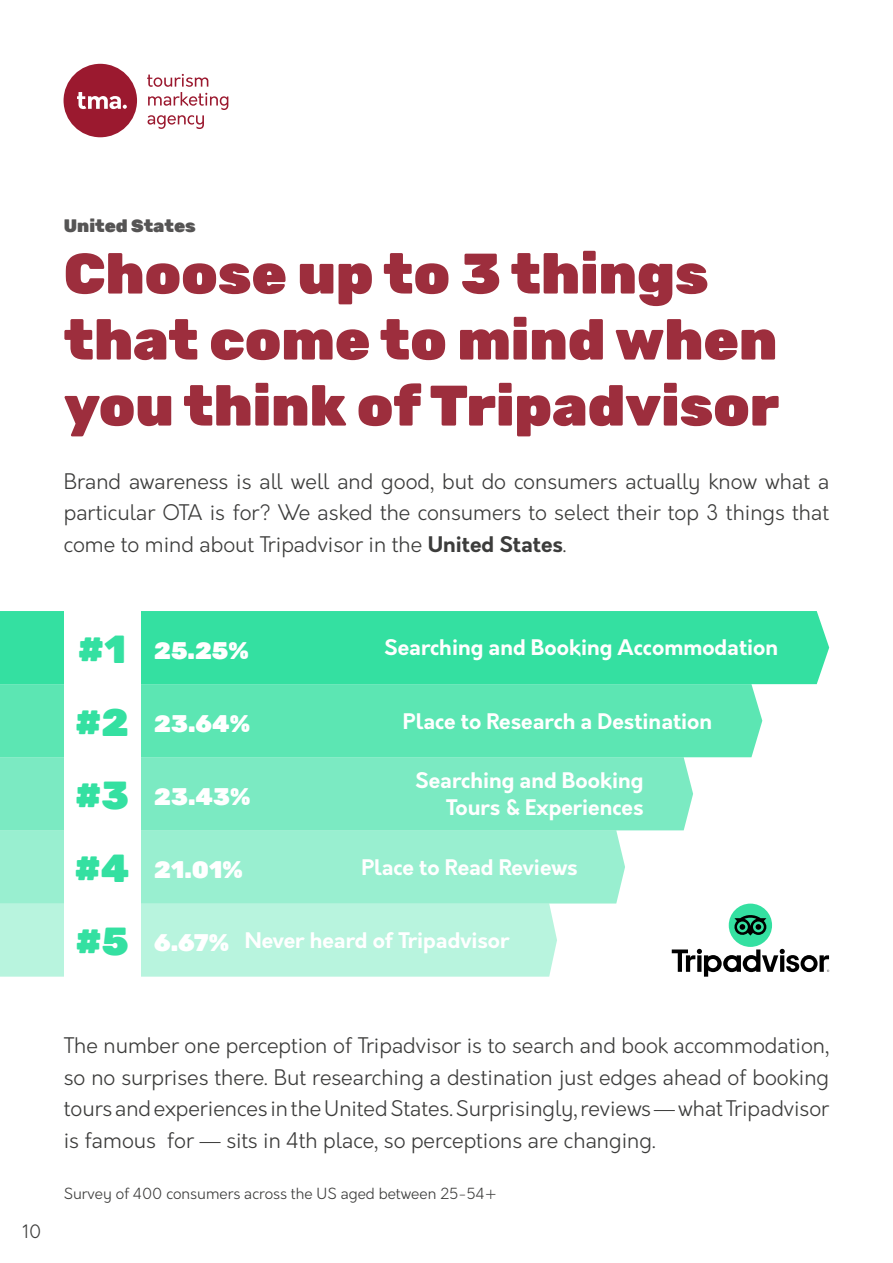
<style>
.page{position:relative;width:893px;height:1263px;background:#fff}
.page>*{position:absolute;margin:0;border:0;box-sizing:border-box;transform-origin:0 0}
.t1{font:900 57px/66px "Rubik";color:#9d2e3d}
.t2{font:900 39px/73.1px "Rubik";color:#34e0a1;text-align:justify}
.t3{font:900 24px "Rubik";color:#fff}
.t4{font:300 21px/31.5px "Orkney";color:#3c3c3b;text-align:justify}
.t5{font:700 21px/27px "Orkney";color:#fff;text-align:right}
.t6{font:900 18px "Rubik";color:#555454}
.t7{font:300 18px "Orkney";color:#3c3c3b}
.t8{font:300 15px "Orkney";color:#3c3c3b}
.s1{font-weight:700}
</style>
<div class="page">
<svg style="left:147px;top:74px;width:81px;height:55px"></svg>
<svg style="left:64px;top:64px;width:73px;height:73px"></svg>
<div style="left:0;top:757px;width:693px;height:73px;background:#7beac2"></div>
<div style="left:0;top:611px;width:829px;height:73px;background:#34e0a1"></div>
<div style="left:0;top:684px;width:762px;height:73px;background:#5ce6b3"></div>
<div style="left:0;top:830px;width:625px;height:73px;background:#99efd0"></div>
<div style="left:64px;top:611px;width:76px;height:73px;background:#fff"></div>
<div style="left:64px;top:684px;width:76px;height:73px;background:#fff"></div>
<div style="left:64px;top:757px;width:76px;height:73px;background:#fff"></div>
<div style="left:64px;top:830px;width:76px;height:73px;background:#fff"></div>
<div style="left:0;top:903px;width:557px;height:74px;background:#b8f4de"></div>
<div style="left:64px;top:903px;width:76px;height:74px;background:#fff"></div>
<svg style="left:672px;top:949px;width:157px;height:28px"></svg>
<div style="left:729px;top:903px;width:43px;height:44px;background:#34e0a1;border-radius:50%"></div>
<svg style="left:734px;top:915px;width:32px;height:21px"></svg>
<p class="t6" style="left:64px;top:215px;width:134px">United States</p>
<h1 class="t1" style="left:64px;top:241px;width:717px">Choose up to 3 things that come to mind when you think of Tripadvisor</h1>
<p class="t4" style="left:64px;top:466px;width:767px">Brand awareness is all well and good, but do consumers actually know what a particular OTA is for? We asked the consumers to select their top 3 things that come to mind about Tripadvisor in the <span class="s1">United States</span>.</p>
<h2 class="t2" style="left:75px;top:613px;width:57px">#1 #2 #3 #4</h2>
<p class="t5" style="left:384px;top:635px;width:395px">Searching and Booking Accommodation</p>
<p class="t3" style="left:154px;top:636px;width:96px">25.25%</p>
<p class="t5" style="left:403px;top:708px;width:311px">Place to Research a Destination</p>
<p class="t3" style="left:154px;top:709px;width:97px">23.64%</p>
<p class="t5" style="left:415px;top:768px;width:230px">Searching and Booking<br>Tours &amp; Experiences</p>
<p class="t5" style="left:361px;top:854px;width:218px">Place to Read Reviews</p>
<p class="t3" style="left:154px;top:783px;width:98px">23.43%</p>
<p class="t3" style="left:154px;top:856px;width:90px">21.01%</p>
<h2 class="t2" style="left:75px;top:905px;width:55px">#5</h2>
<p class="t5" style="left:245px;top:927px;width:266px">Never heard of Tripadvisor</p>
<p class="t3" style="left:154px;top:929px;width:77px">6.67%</p>
<p class="t7" style="left:22px;top:1220px;width:21px">10</p>
<p class="t4" style="left:64px;top:1030px;width:767px">The number one perception of Tripadvisor is to search and book accommodation, so no surprises there. But researching a destination just edges ahead of booking tours and experiences in the United States. Surprisingly, reviews — what Tripadvisor is famous for — sits in 4th place, so perceptions are changing.</p>
<p class="t8" style="left:64px;top:1184px;width:434px">Survey of 400 consumers across the US aged between 25-54+</p>
</div>
